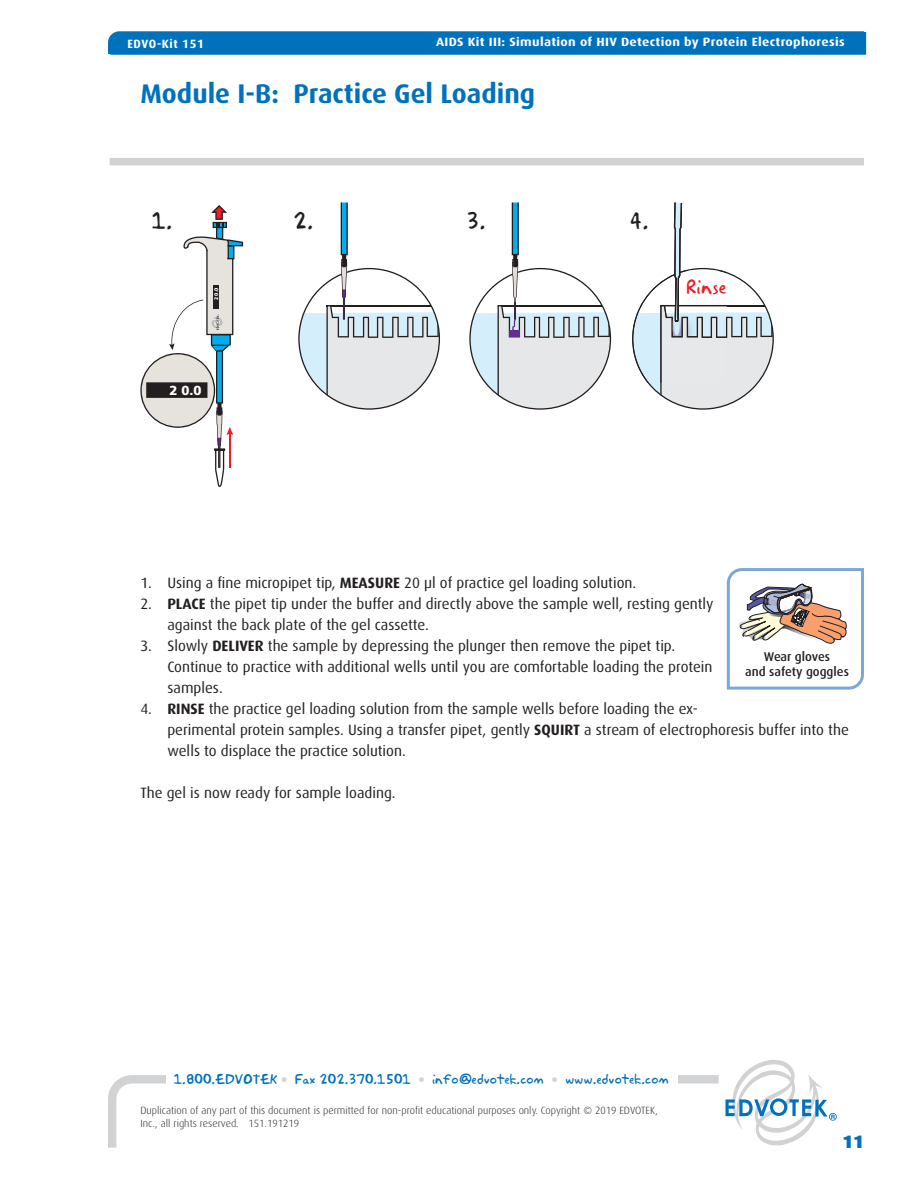
<style>
.page{position:relative;width:918px;height:1188px;background:#fff}
.page>*{position:absolute;margin:0;border:0;box-sizing:border-box;transform-origin:0 0}
.t1{font:700 27px "Dax";color:#0072bc}
.t2{font:21px "Akbar Plain";color:#231f20}
.t3{font:18.3px "Akbar Plain";color:#ee1d23}
.t4{font:900 18px "Dax";color:#0072bc}
.t5{font:15px/21px "Dax";color:#231f20}
.t6{font:900 13.05px "Frutiger";color:#fff}
.t7{font:12.6px "Akbar Plain";color:#0072bc}
.t8{font:500 12.6px/15.1px "Dax";color:#231f20;text-align:center}
.t9{font:700 12px "Dax";letter-spacing:.025em;color:#fff;scale:1.1 1}
.t10{font:700 12px "Dax";letter-spacing:.05em;color:#fff}
.t11{font:300 10.5px/12.6px "Dax";color:#231f20}
.t12{font:900 5.25px "Frutiger";color:#fff}
.s1{font-weight:700}
.s2{font-family:"Frutiger";font-weight:900;color:#d1d2d4}
</style>
<div class="page">
<div style="left:110px;top:158px;width:754px;height:7px;background:#d1d2d4"></div>
<svg style="left:140px;top:205px;width:103px;height:282px"></svg>
<svg style="left:298px;top:202px;width:142px;height:208px"></svg>
<svg style="left:469px;top:202px;width:142px;height:208px"></svg>
<svg style="left:632px;top:203px;width:142px;height:207px"></svg>
<svg style="left:726px;top:568px;width:138px;height:122px"></svg>
<svg style="left:108px;top:1075px;width:618px;height:73px"></svg>
<div style="left:166px;top:1067px;width:512px;height:25px;background:#fff"></div>
<svg style="left:726px;top:1060px;width:111px;height:86px"></svg>
<svg style="left:108px;top:31px;width:758px;height:24px;background:#0675bd"></svg>
<p class="t10" style="left:127px;top:37px;width:78px">EDVO-Kit 151</p>
<p class="t9" style="left:436px;top:35px;width:373px">AIDS Kit III: Simulation of HIV Detection by Protein Electrophoresis</p>
<p class="t10" style="left:130px;top:36px;width:78px">EDVO-Kit 151</p>
<h1 class="t1" style="left:140px;top:78px;width:396px">Module I-B: Practice Gel Loading</h1>
<h2 class="t2" style="left:152px;top:204px;width:22px">1.</h2>
<h2 class="t2" style="left:293px;top:204px;width:22px">2.</h2>
<p class="t12" style="left:213px;top:300px;width:14px;rotate:-90deg">2 0.0</p>
<p class="t6" style="left:169px;top:383px;width:34px">2 0.0</p>
<h2 class="t2" style="left:466px;top:204px;width:21px">3.</h2>
<h2 class="t2" style="left:629px;top:204px;width:22px">4.</h2>
<p class="t3" style="left:686px;top:272px;width:42px">Rinse</p>
<p class="t5" style="left:140px;top:572px;width:497px">1. Using a fine micropipet tip, <span class="s1">MEASURE</span> 20 μl of practice gel loading solution.</p>
<p class="t5" style="left:167px;top:593px;width:548px;text-indent:-27px">2. <span class="s1">PLACE</span> the pipet tip under the buffer and directly above the sample well, resting gently against the back plate of the gel cassette.</p>
<p class="t5" style="left:167px;top:635px;width:547px;text-indent:-27px">3. Slowly <span class="s1">DELIVER</span> the sample by depressing the plunger then remove the pipet tip.<br>Continue to practice with additional wells until you are comfortable loading the protein samples.</p>
<p class="t5" style="left:167px;top:698px;width:683px;text-indent:-27px">4. <span class="s1">RINSE</span> the practice gel loading solution from the sample wells before loading the ex-<br>perimental protein samples. Using a transfer pipet, gently <span class="s1">SQUIRT</span> a stream of electrophoresis buffer into the wells to displace the practice solution.</p>
<p class="t5" style="left:140px;top:782px;width:257px">The gel is now ready for sample loading.</p>
<p class="t8" style="left:745px;top:649px;width:105px">Wear gloves<br>and safety goggles</p>
<p class="t7" style="left:174px;top:1069px;width:497px">1.800.EDVOTEK <span class="s2">•</span> Fax 202.370.1501 <span class="s2">•</span> info@edvotek.com <span class="s2">•</span> www.edvotek.com</p>
<p class="t11" style="left:141px;top:1105px;width:519px">Duplication of any part of this document is permitted for non-profit educational purposes only. Copyright © 2019 EDVOTEK,<br>Inc., all rights reserved. 151.191219</p>
<p class="t4" style="left:842px;top:1131px;width:23px">11</p>
</div>
